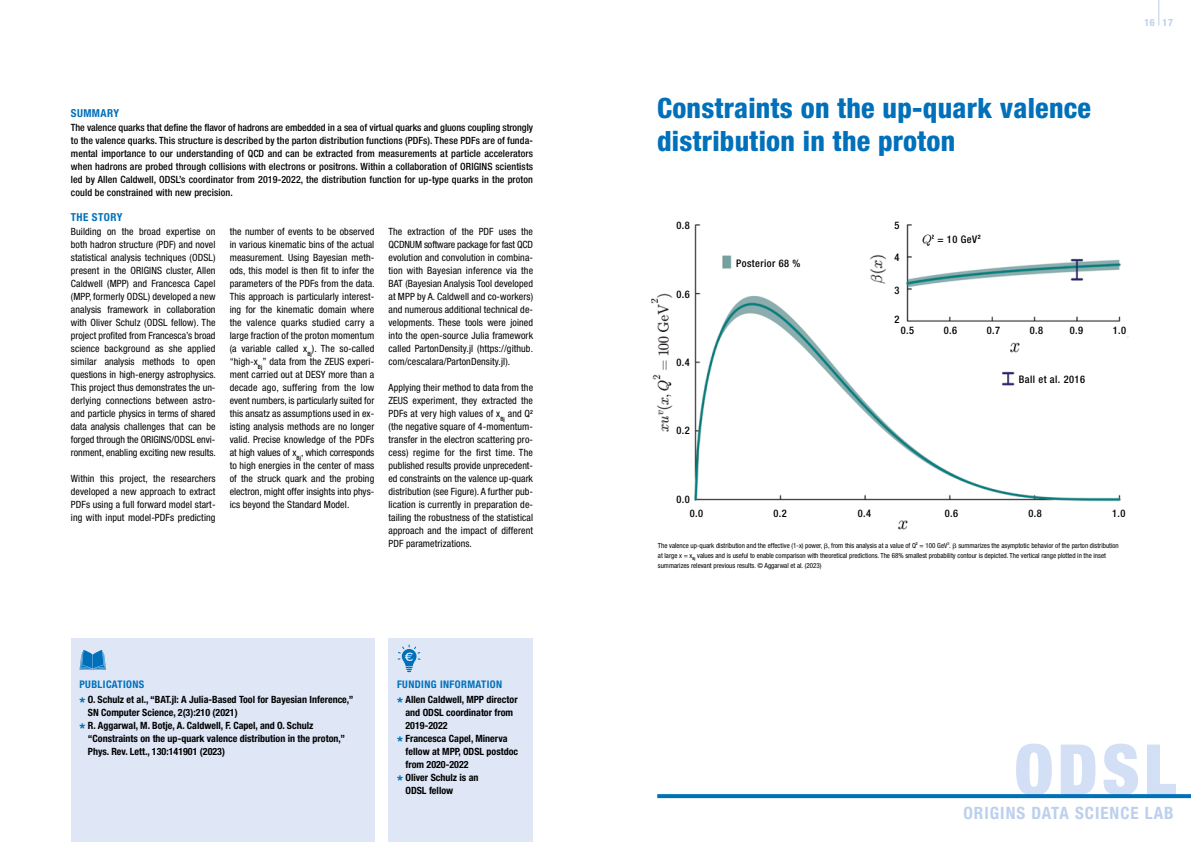
<style>
.page{position:relative;width:1191px;height:842px;background:#fff}
.page>*{position:absolute;margin:0;border:0;box-sizing:border-box;transform-origin:0 0}
.t1{font:900 condensed 70px "Helvetica Neue LT Std";color:#d3dff4}
.t2{font:800 condensed 28px/32.5px "Helvetica Neue LT Std";letter-spacing:.01em;color:#0070ba}
.t3{font:700 condensed 17px "Helvetica Neue LT Std";letter-spacing:.06em;color:#bcd0ed}
.t4{font:700 condensed 11px "Helvetica Neue LT Std";letter-spacing:.04em;color:#0070ba}
.t5{font:700 condensed 10.5px "Helvetica Neue LT Std";letter-spacing:.04em;color:#0070ba}
.t6{font:500 condensed 10.4px "Helvetica Neue LT Std";letter-spacing:.04em;color:#000}
.t7{font:condensed 10px/13px "Helvetica Neue LT Std";letter-spacing:.01em;color:#000;text-align:justify}
.t8{font:500 condensed 10px/13px "Helvetica Neue LT Std";letter-spacing:.01em;color:#000;text-align:justify}
.t9{font:700 condensed 10px "Helvetica Neue LT Std";color:#000}
.t10{font:700 condensed 10px "Helvetica Neue LT Std";color:#bcd0ed}
.t11{font:condensed 7px/10px "Helvetica Neue LT Std";color:#000}
.s1{font-size:15px;color:#0070ba}
</style>
<div class="page">
<div style="left:71px;top:639px;width:303px;height:203px;background:#dfe7f7"></div>
<svg style="left:80px;top:650px;width:26px;height:20px"></svg>
<div style="left:388px;top:639px;width:145px;height:203px;background:#dfe7f7"></div>
<svg style="left:398px;top:645px;width:22px;height:27px"></svg>
<svg style="left:1158px;top:0;width:1px;height:26px"></svg>
<svg style="left:657px;top:794px;width:534px;height:4px;background:#0874bc"></svg>
<img style="left:694px;top:224px;width:434px;height:278px">
<img style="left:865px;top:251px;width:25px;height:38px">
<svg style="left:921px;top:233px;width:10px;height:13px"></svg>
<svg style="left:1009px;top:340px;width:11px;height:13px"></svg>
<svg style="left:898px;top:520px;width:10px;height:10px"></svg>
<img style="left:651px;top:293px;width:22px;height:139px">
<p class="t4" style="left:71px;top:107px;width:50px">SUMMARY</p>
<p class="t8" style="left:71px;top:121px;width:464px">The valence quarks that define the flavor of hadrons are embedded in a sea of virtual quarks and gluons coupling strongly to the valence quarks. This structure is described by the parton distribution functions (PDFs). These PDFs are of funda&shy;mental importance to our understanding of QCD and can be extracted from measurements at particle accelerators when hadrons are probed through collisions with electrons or positrons. Within a collaboration of ORIGINS scientists led by Allen Caldwell, ODSL’s coordinator from 2019-2022, the distribution function for up-type quarks in the proton could be constrained with new precision.</p>
<p class="t4" style="left:71px;top:211px;width:53px">THE STORY</p>
<p class="t7" style="left:71px;top:225px;width:146px">Building on the broad expertise on both hadron structure (PDF) and novel statistical analysis techniques (ODSL) present in the ORIGINS cluster, Allen Caldwell (MPP) and Francesca Capel (MPP, formerly ODSL) developed a new analysis framework in collaboration with Oliver Schulz (ODSL fellow). The project profited from Francesca’s broad science background as she applied similar analysis methods to open questions in high-energy astrophysics.<br>This project thus demonstrates the un&shy;derlying connections between astro&shy;and particle physics in terms of shared data analysis challenges that can be forged through the ORIGINS/ODSL envi&shy;ronment, enabling exciting new results.</p>
<p class="t7" style="left:71px;top:472px;width:146px">Within this project, the researchers developed a new approach to extract PDFs using a full forward model start&shy;ing with input model-PDFs predicting</p>
<p class="t7" style="left:230px;top:225px;width:146px">the number of events to be observed in various kinematic bins of the actual measurement. Using Bayesian meth&shy;ods, this model is then fit to infer the parameters of the PDFs from the data.<br>This approach is particularly interest&shy;ing for the kinematic domain where the valence quarks studied carry a large fraction of the proton momentum (a variable called x<sub>Bj</sub>). The so-called “high-x<sub>Bj</sub>” data from the ZEUS experi&shy;ment carried out at DESY more than a decade ago, suffering from the low event numbers, is particularly suited for this ansatz as assumptions used in ex&shy;isting analysis methods are no longer valid. Precise knowledge of the PDFs at high values of x<sub>Bj</sub>, which corresponds to high energies in the center of mass of the struck quark and the probing electron, might offer insights into phys&shy;ics beyond the Standard Model.</p>
<p class="t7" style="left:388px;top:225px;width:146px">The extraction of the PDF uses the QCDNUM software package for fast QCD evolution and convolution in combina&shy;tion with Bayesian inference via the BAT (Bayesian Analysis Tool developed at MPP by A. Caldwell and co-workers) and numerous additional technical de&shy;velopments. These tools were joined into the open-source Julia framework called PartonDensity.jl (https://github. com/cescalara/PartonDensity.jl).</p>
<p class="t7" style="left:388px;top:381px;width:146px">Applying their method to data from the ZEUS experiment, they extracted the PDFs at very high values of x<sub>Bj</sub> and Q<sup>2 </sup>(the negative square of 4-momentum&shy;transfer in the electron scattering pro&shy;cess) regime for the first time. The published results provide unprecedent&shy;ed constraints on the valence up-quark distribution (see Figure). A further pub&shy;lication is currently in preparation de&shy;tailing the robustness of the statistical approach and the impact of different PDF parametrizations.</p>
<p class="t5" style="left:79px;top:678px;width:66px">PUBLICATIONS</p>
<p class="t9" style="left:79px;top:694px;width:276px"><span class="s1">*</span> O. Schulz et al., “BAT.jl: A Julia-Based Tool for Bayesian Inference,”</p>
<p class="t9" style="left:88px;top:707px;width:151px">SN Computer Science, 2(3):210 (2021)</p>
<p class="t9" style="left:79px;top:720px;width:235px"><span class="s1">*</span> R. Aggarwal, M. Botje, A. Caldwell, F. Capel, and O. Schulz</p>
<p class="t9" style="left:88px;top:733px;width:259px">“Constraints on the up-quark valence distribution in the proton,”</p>
<p class="t9" style="left:88px;top:746px;width:139px">Phys. Rev. Lett., 130:141901 (2023)</p>
<p class="t5" style="left:397px;top:678px;width:107px">FUNDING INFORMATION</p>
<p class="t9" style="left:397px;top:694px;width:122px"><span class="s1">*</span> Allen Caldwell, MPP director</p>
<p class="t9" style="left:405px;top:707px;width:109px">and ODSL coordinator from</p>
<p class="t9" style="left:405px;top:720px;width:44px">2019-2022</p>
<p class="t9" style="left:397px;top:733px;width:112px"><span class="s1">*</span> Francesca Capel, Minerva</p>
<p class="t9" style="left:405px;top:746px;width:114px">fellow at MPP, ODSL postdoc</p>
<p class="t9" style="left:405px;top:759px;width:65px">from 2020-2022</p>
<p class="t9" style="left:397px;top:772px;width:83px"><span class="s1">*</span> Oliver Schulz is an</p>
<p class="t9" style="left:405px;top:785px;width:49px">ODSL fellow</p>
<p class="t10" style="left:1144px;top:16px;width:12px">16</p>
<p class="t10" style="left:1162px;top:16px;width:12px">17</p>
<h2 class="t2" style="left:657px;top:92px;width:435px">Constraints on the up-quark valence distribution in the proton</h2>
<p class="t6" style="left:676px;top:219px;width:15px">0.8</p>
<p class="t6" style="left:676px;top:288px;width:15px">0.6</p>
<p class="t6" style="left:676px;top:356px;width:15px">0.4</p>
<p class="t6" style="left:676px;top:424px;width:15px">0.2</p>
<p class="t6" style="left:736px;top:257px;width:66px">Posterior 68 %</p>
<p class="t6" style="left:894px;top:219px;width:7px">5</p>
<p class="t6" style="left:894px;top:251px;width:7px">4</p>
<p class="t6" style="left:894px;top:284px;width:7px">3</p>
<p class="t6" style="left:894px;top:313px;width:7px">2</p>
<p class="t6" style="left:931px;top:233px;width:51px"><sup>2</sup> = 10 GeV<sup>2</sup></p>
<p class="t6" style="left:900px;top:324px;width:15px">0.5</p>
<p class="t6" style="left:943px;top:324px;width:15px">0.6</p>
<p class="t6" style="left:986px;top:324px;width:15px">0.7</p>
<p class="t6" style="left:1029px;top:324px;width:15px">0.8</p>
<p class="t6" style="left:1069px;top:324px;width:15px">0.9</p>
<p class="t6" style="left:1112px;top:324px;width:15px">1.0</p>
<p class="t6" style="left:1018px;top:373px;width:68px">Ball et al. 2016</p>
<p class="t6" style="left:676px;top:493px;width:15px">0.0</p>
<p class="t11" style="left:658px;top:540px;width:462px">The valence up-quark distribution and the effective (1-x) power, , from this analysis at a value of Q<sup>2</sup> = 100 GeV<sup>2</sup>. summarizes the asymptotic behavior of the parton distribution at large x = x<sub>Bj</sub> values and is useful to enable comparison with theoretical predictions. The 68% smallest probability contour is depicted. The vertical range plotted in the inset summarizes relevant previous results. © Aggarwal et al. (2023)</p>
<p class="t6" style="left:690px;top:507px;width:15px">0.0</p>
<p class="t6" style="left:773px;top:507px;width:15px">0.2</p>
<p class="t6" style="left:857px;top:507px;width:15px">0.4</p>
<p class="t6" style="left:944px;top:507px;width:15px">0.6</p>
<p class="t6" style="left:1028px;top:507px;width:15px">0.8</p>
<p class="t6" style="left:1112px;top:507px;width:15px">1.0</p>
<h1 class="t1" style="left:1014px;top:726px;width:163px">ODSL</h1>
<h3 class="t3" style="left:963px;top:803px;width:212px">ORIGINS DATA SCIENCE LAB</h3>
</div>
